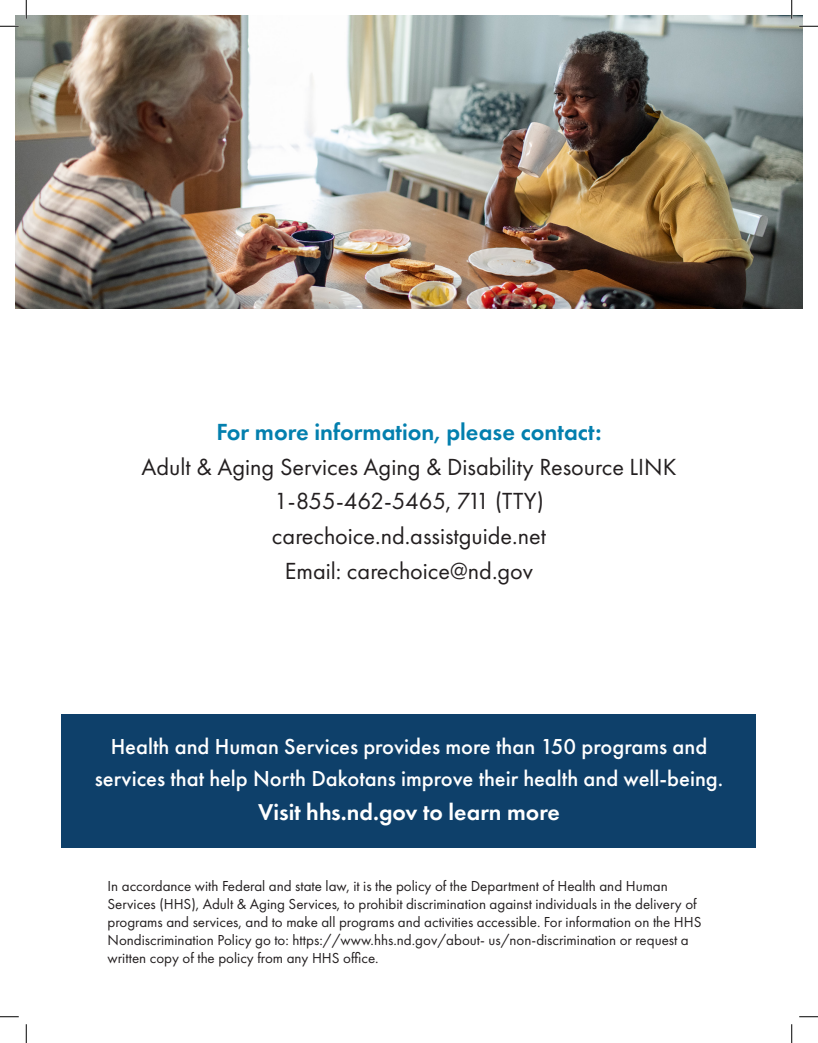
<style>
.page{position:relative;width:818px;height:1043px;background:#fff}
.page>*{position:absolute;margin:0;border:0;box-sizing:border-box;transform-origin:0 0}
.t1{font:24.25px "Futura PT";color:#231f20}
.t2{font:600 24.25px "Futura PT";color:#037fae}
.t3{font:600 23.75px "Futura PT";color:#fff}
.t4{font:500 22.5px "Futura PT";color:#fff}
.t5{font:15px/18px "Futura PT";color:#231f20}
</style>
<div class="page">
<div style="left:62px;top:714px;width:694px;height:133px;background:#0e406a"></div>
<img style="left:15px;top:15px;width:787px;height:293px">
<svg style="left:0;top:25px;width:19px;height:2px"></svg>
<svg style="left:799px;top:25px;width:19px;height:2px"></svg>
<svg style="left:0;top:1016px;width:19px;height:1px"></svg>
<svg style="left:799px;top:1016px;width:19px;height:1px"></svg>
<svg style="left:25px;top:0;width:2px;height:19px"></svg>
<svg style="left:25px;top:1024px;width:2px;height:18px"></svg>
<svg style="left:790px;top:0;width:2px;height:19px"></svg>
<svg style="left:791px;top:1024px;width:1px;height:18px"></svg>
<p class="t2" style="left:216px;top:417px;width:386px">For more information, please contact:</p>
<p class="t1" style="left:141px;top:452px;width:536px">Adult &amp; Aging Services Aging &amp; Disability Resource LINK</p>
<p class="t1" style="left:274px;top:487px;width:271px">1-855-462-5465, 711 (TTY)</p>
<p class="t1" style="left:272px;top:521px;width:275px">carechoice.nd.assistguide.net</p>
<p class="t1" style="left:285px;top:556px;width:250px">Email: carechoice@nd.gov</p>
<p class="t4" style="left:111px;top:732px;width:598px">Health and Human Services provides more than 150 programs and</p>
<p class="t4" style="left:95px;top:765px;width:630px">services that help North Dakotans improve their health and well-being.</p>
<p class="t3" style="left:258px;top:797px;width:303px">Visit hhs.nd.gov to learn more</p>
<p class="t5" style="left:107px;top:876px;width:595px">In accordance with Federal and state law, it is the policy of the Department of Health and Human Services (HHS), Adult &amp; Aging Services, to prohibit discrimination against individuals in the delivery of programs and services, and to make all programs and activities accessible. For information on the HHS Nondiscrimination Policy go to: https://www.hhs.nd.gov/about- us/non-discrimination or request a written copy of the policy from any HHS office.</p>
</div>
